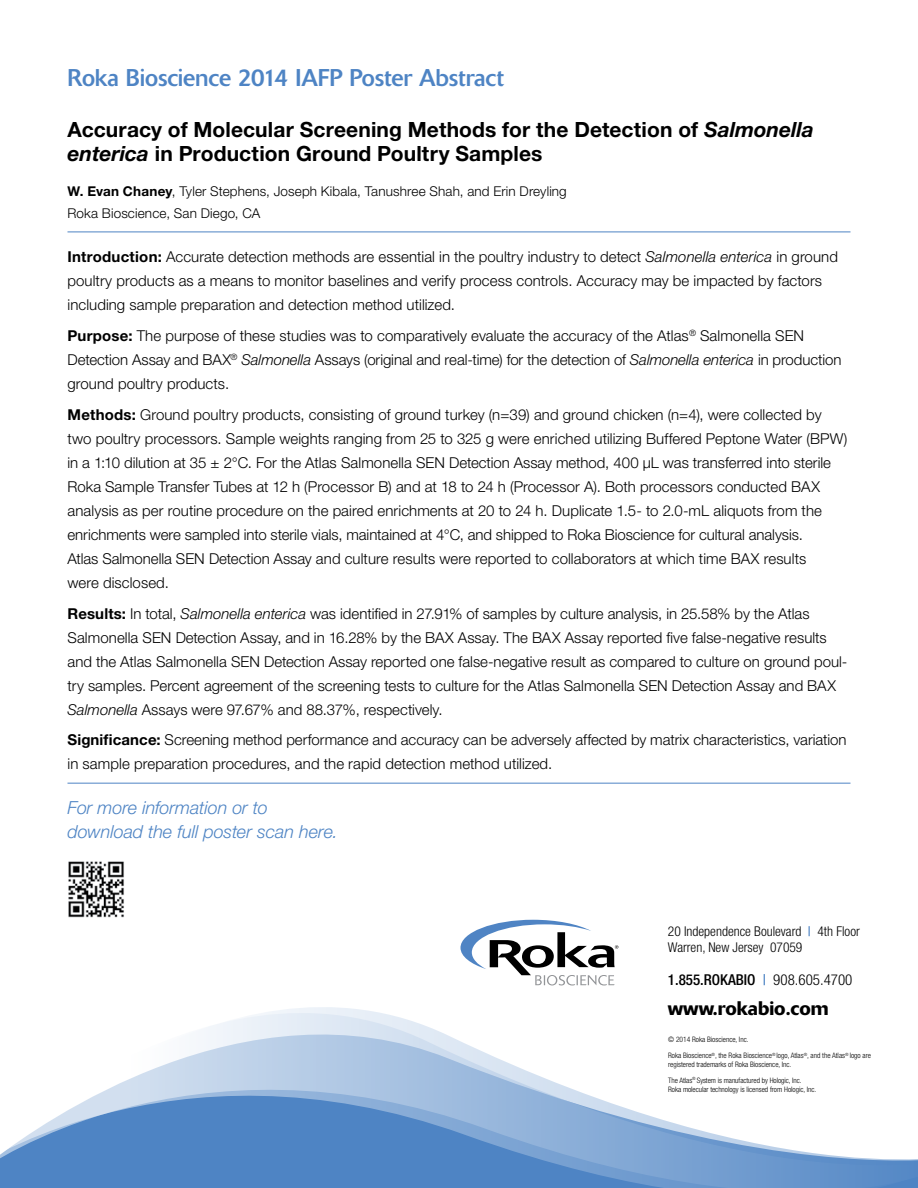
<style>
.page{position:relative;width:918px;height:1188px;background:#fff}
.page>*{position:absolute;margin:0;border:0;box-sizing:border-box;transform-origin:0 0}
.t1{font:24px "Delta";letter-spacing:-.005em;color:#4e84c4}
.t2{font:700 21px/24px "Helvetica Neue LT Std";letter-spacing:.005em;color:#000}
.t3{font:500 19.5px "Delta";color:#000}
.t4{font:italic 300 18px/24px "Helvetica Neue LT Std";letter-spacing:-.005em;color:#4e84c4}
.t5{font:300 15px/24px "Helvetica Neue LT Std";color:#000}
.t6{font:500 condensed 15px "Helvetica Neue LT Std";color:#000}
.t7{font:300 13.5px/21.8px "Helvetica Neue LT Std";letter-spacing:.01em;color:#000}
.t8{font:300 condensed 13.5px/16.5px "Helvetica Neue LT Std";color:#000}
.t9{font:300 condensed 7.5px/15.8px "Helvetica Neue LT Std";color:#000}
.s1{font-style:italic}
.s2{font-weight:700}
.s3{font-weight:500;color:#4e84c4}
.s4{color:#4e84c4}
.s5{font-weight:300}
</style>
<div class="page">
<hr style="left:68px;top:232px;width:782px;height:1px;background:#4e84c4">
<hr style="left:68px;top:783px;width:782px;height:1px;background:#4e84c4">
<svg style="left:0;top:1012px;width:918px;height:176px"></svg>
<svg style="left:460px;top:920px;width:158px;height:66px"></svg>
<img style="left:68px;top:861px;width:56px;height:57px">
<h1 class="t1" style="left:68px;top:63px;width:438px">Roka Bioscience 2014 IAFP Poster Abstract</h1>
<h2 class="t2" style="left:68px;top:117px;width:748px">Accuracy of Molecular Screening Methods for the Detection of <span class="s1">Salmonella enterica</span> in Production Ground Poultry Samples</h2>
<p class="t7" style="left:68px;top:180px;width:501px"><span class="s2">W. Evan Chaney</span>, Tyler Stephens, Joseph Kibala, Tanushree Shah, and Erin Dreyling<br>Roka Bioscience, San Diego, CA</p>
<p class="t5" style="left:67px;top:245px;width:772px"><span class="s2">Introduction:</span> Accurate detection methods are essential in the poultry industry to detect <span class="s1">Salmonella enterica</span> in ground poultry products as a means to monitor baselines and verify process controls. Accuracy may be impacted by factors including sample preparation and detection method utilized.</p>
<p class="t5" style="left:67px;top:323px;width:775px"><span class="s2">Purpose:</span> The purpose of these studies was to comparatively evaluate the accuracy of the Atlas<sup>®</sup> Salmonella SEN<br>Detection Assay and BAX<sup>®</sup> <span class="s1">Salmonella</span> Assays (original and real-time) for the detection of <span class="s1">Salmonella enterica</span> in production ground poultry products.</p>
<p class="t5" style="left:67px;top:402px;width:782px"><span class="s2">Methods:</span> Ground poultry products, consisting of ground turkey (n=39) and ground chicken (n=4), were collected by two poultry processors. Sample weights ranging from 25 to 325 g were enriched utilizing Buffered Peptone Water (BPW) in a 1:10 dilution at 35 ± 2°C. For the Atlas Salmonella SEN Detection Assay method, 400 µL was transferred into sterile Roka Sample Transfer Tubes at 12 h (Processor B) and at 18 to 24 h (Processor A). Both processors conducted BAX analysis as per routine procedure on the paired enrichments at 20 to 24 h. Duplicate 1.5- to 2.0-mL aliquots from the enrichments were sampled into sterile vials, maintained at 4°C, and shipped to Roka Bioscience for cultural analysis.<br>Atlas Salmonella SEN Detection Assay and culture results were reported to collaborators at which time BAX results<br>were disclosed.</p>
<p class="t5" style="left:67px;top:601px;width:781px"><span class="s2">Results:</span> In total, <span class="s1">Salmonella enterica</span> was identified in 27.91% of samples by culture analysis, in 25.58% by the Atlas Salmonella SEN Detection Assay, and in 16.28% by the BAX Assay. The BAX Assay reported five false-negative results and the Atlas Salmonella SEN Detection Assay reported one false-negative result as compared to culture on ground poul&shy;try samples. Percent agreement of the screening tests to culture for the Atlas Salmonella SEN Detection Assay and BAX <span class="s1">Salmonella</span> Assays were 97.67% and 88.37%, respectively.</p>
<p class="t5" style="left:68px;top:728px;width:781px"><span class="s2">Significance:</span> Screening method performance and accuracy can be adversely affected by matrix characteristics, variation in sample preparation procedures, and the rapid detection method utilized.</p>
<p class="t4" style="left:67px;top:795px;width:272px">For more information or to download the full poster scan here.</p>
<p class="t8" style="left:668px;top:923px;width:194px">20 Independence Boulevard <span class="s3">|</span> 4th Floor<br>Warren, New Jersey 07059</p>
<p class="t6" style="left:668px;top:971px;width:186px">1.855.ROKABIO <span class="s4">|</span> <span class="s5">908.605.4700</span></p>
<h3 class="t3" style="left:668px;top:997px;width:162px">www.rokabio.com</h3>
<p class="t9" style="left:668px;top:1032px;width:204px">© 2014 Roka Bioscience, Inc.<br>Roka Bioscience<sup>®</sup>, the Roka Bioscience<sup>®</sup> logo, Atlas<sup>®</sup>, and the Atlas<sup>®</sup> logo are</p>
<p class="t9" style="left:668px;top:1057px;width:135px">registered trademarks of Roka Bioscience, Inc.<br>The Atlas<sup>®</sup> System is manufactured by Hologic, Inc.</p>
<p class="t9" style="left:668px;top:1081px;width:150px">Roka molecular technology is licensed from Hologic, Inc.</p>
</div>
